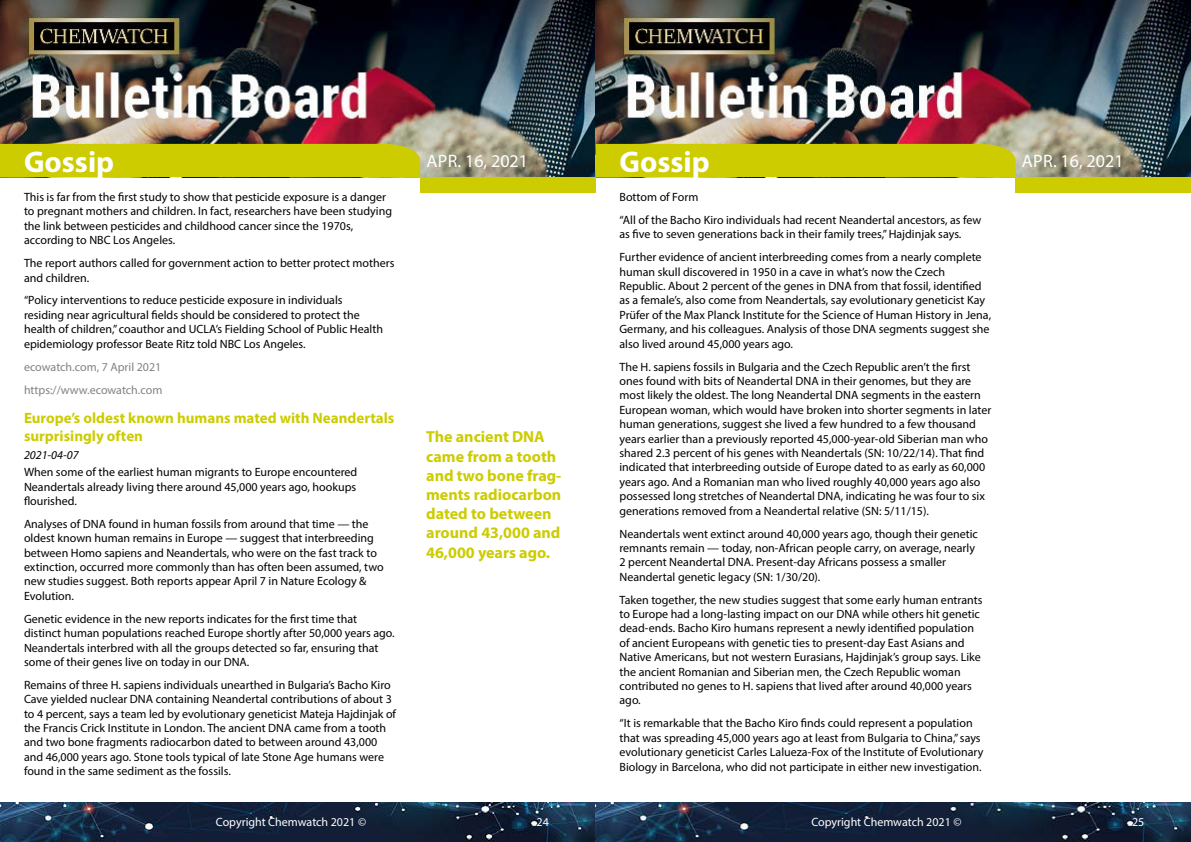
<style>
.page{position:relative;width:1191px;height:842px;background:#fff}
.page>*{position:absolute;margin:0;border:0;box-sizing:border-box;transform-origin:0 0}
.t1{font:700 30px "Myriad Pro";color:#fff}
.t2{font:18px "Myriad Pro";color:#fff}
.t3{font:700 16px/19.2px "Myriad Pro";color:#cc0}
.t4{font:700 15px/18px "Myriad Pro";color:#cc0}
.t5{font:12px/14.4px "Myriad Pro";color:#000}
.t6{font:12px "Myriad Pro";color:#fff}
.t7{font:12px/22.9px "Myriad Pro";color:#808285}
.t8{font:italic 12px "Myriad Pro";color:#000}
</style>
<div class="page">
<img style="left:0;top:0;width:1191px;height:177px">
<div style="left:420px;top:177px;width:175px;height:15px;background:#cc0"></div>
<div style="left:1015px;top:177px;width:176px;height:15px;background:#cc0"></div>
<div style="left:0;top:144px;width:420px;height:33px;background:#cc0"></div>
<div style="left:595px;top:144px;width:420px;height:33px;background:#cc0"></div>
<img style="left:0;top:802px;width:1191px;height:40px">
<h1 class="t1" style="left:24px;top:142px;width:92px">Gossip</h1>
<h1 class="t1" style="left:619px;top:142px;width:92px">Gossip</h1>
<p class="t5" style="left:619px;top:185px;width:363px;line-height:22.9px">Bottom of Form<br>“All of the Bacho Kiro individuals had recent Neandertal ancestors, as few</p>
<p class="t5" style="left:619px;top:223px;width:364px;line-height:22.9px">as five to seven generations back in their family trees,” Hajdinjak says.<br>Further evidence of ancient interbreeding comes from a nearly complete</p>
<p class="t5" style="left:619px;top:264px;width:373px">human skull discovered in 1950 in a cave in what’s now the Czech Republic. About 2 percent of the genes in DNA from that fossil, identified as a female’s, also come from Neandertals, say evolutionary geneticist Kay Prüfer of the Max Planck Institute for the Science of Human History in Jena, Germany, and his colleagues. Analysis of those DNA segments suggest she also lived around 45,000 years ago.</p>
<p class="t5" style="left:619px;top:359px;width:373px">The H. sapiens fossils in Bulgaria and the Czech Republic aren’t the first ones found with bits of Neandertal DNA in their genomes, but they are most likely the oldest. The long Neandertal DNA segments in the eastern European woman, which would have broken into shorter segments in later human generations, suggest she lived a few hundred to a few thousand years earlier than a previously reported 45,000-year-old Siberian man who shared 2.3 percent of his genes with Neandertals (SN: 10/22/14). That find indicated that interbreeding outside of Europe dated to as early as 60,000 years ago. And a Romanian man who lived roughly 40,000 years ago also possessed long stretches of Neandertal DNA, indicating he was four to six generations removed from a Neandertal relative (SN: 5/11/15).</p>
<p class="t5" style="left:619px;top:526px;width:360px">Neandertals went extinct around 40,000 years ago, though their genetic remnants remain — today, non-African people carry, on average, nearly 2 percent Neandertal DNA. Present-day Africans possess a smaller Neandertal genetic legacy (SN: 1/30/20).</p>
<p class="t5" style="left:619px;top:592px;width:364px">Taken together, the new studies suggest that some early human entrants to Europe had a long-lasting impact on our DNA while others hit genetic dead-ends. Bacho Kiro humans represent a newly identified population of ancient Europeans with genetic ties to present-day East Asians and Native Americans, but not western Eurasians, Hajdinjak’s group says. Like the ancient Romanian and Siberian men, the Czech Republic woman contributed no genes to H. sapiens that lived after around 40,000 years ago.</p>
<p class="t5" style="left:619px;top:716px;width:365px">“It is remarkable that the Bacho Kiro finds could represent a population that was spreading 45,000 years ago at least from Bulgaria to China,” says evolutionary geneticist Carles Lalueza-Fox of the Institute of Evolutionary Biology in Barcelona, who did not participate in either new investigation.</p>
<h2 class="t2" style="left:426px;top:150px;width:103px">Apr. 16, 2021</h2>
<h2 class="t2" style="left:1022px;top:150px;width:103px">Apr. 16, 2021</h2>
<p class="t5" style="left:24px;top:190px;width:369px">This is far from the first study to show that pesticide exposure is a danger to pregnant mothers and children. In fact, researchers have been studying the link between pesticides and childhood cancer since the 1970s, according to NBC Los Angeles.</p>
<p class="t5" style="left:24px;top:256px;width:372px">The report authors called for government action to better protect mothers and children.</p>
<p class="t5" style="left:24px;top:293px;width:360px">“Policy interventions to reduce pesticide exposure in individuals residing near agricultural fields should be considered to protect the health of children,” coauthor and UCLA’s Fielding School of Public Health epidemiology professor Beate Ritz told NBC Los Angeles.</p>
<p class="t7" style="left:24px;top:355px;width:140px">ecowatch.com, 7 April 2021 https://www.ecowatch.com</p>
<p class="t4" style="left:24px;top:409px;width:372px">Europe’s oldest known humans mated with Neandertals surprisingly often</p>
<p class="t8" style="left:24px;top:447px;width:56px">2021-04-07</p>
<p class="t5" style="left:24px;top:465px;width:335px;text-align:justify">When some of the earliest human migrants to Europe encountered Neandertals already living there around 45,000 years ago, hookups flourished.</p>
<p class="t5" style="left:24px;top:516px;width:361px">Analyses of DNA found in human fossils from around that time — the oldest known human remains in Europe — suggest that interbreeding between Homo sapiens and Neandertals, who were on the fast track to extinction, occurred more commonly than has often been assumed, two new studies suggest. Both reports appear April 7 in Nature Ecology &amp; Evolution.</p>
<p class="t5" style="left:24px;top:611px;width:372px">Genetic evidence in the new reports indicates for the first time that distinct human populations reached Europe shortly after 50,000 years ago.<br>Neandertals interbred with all the groups detected so far, ensuring that some of their genes live on today in our DNA.</p>
<p class="t5" style="left:24px;top:677px;width:373px">Remains of three H. sapiens individuals unearthed in Bulgaria’s Bacho Kiro Cave yielded nuclear DNA containing Neandertal contributions of about 3 to 4 percent, says a team led by evolutionary geneticist Mateja Hajdinjak of the Francis Crick Institute in London. The ancient DNA came from a tooth and two bone fragments radiocarbon dated to between around 43,000 and 46,000 years ago. Stone tools typical of late Stone Age humans were found in the same sediment as the fossils.</p>
<h3 class="t3" style="left:426px;top:427px;width:137px">The ancient DNA came from a tooth and two bone frag&shy;ments radiocarbon dated to between around 43,000 and<br>46,000 years ago.</h3>
<p class="t6" style="left:216px;top:815px;width:152px">Copyright Chemwatch 2021 ©</p>
<p class="t6" style="left:536px;top:815px;width:14px">24</p>
<p class="t6" style="left:811px;top:815px;width:152px">Copyright Chemwatch 2021 ©</p>
<p class="t6" style="left:1132px;top:815px;width:14px">25</p>
</div>
